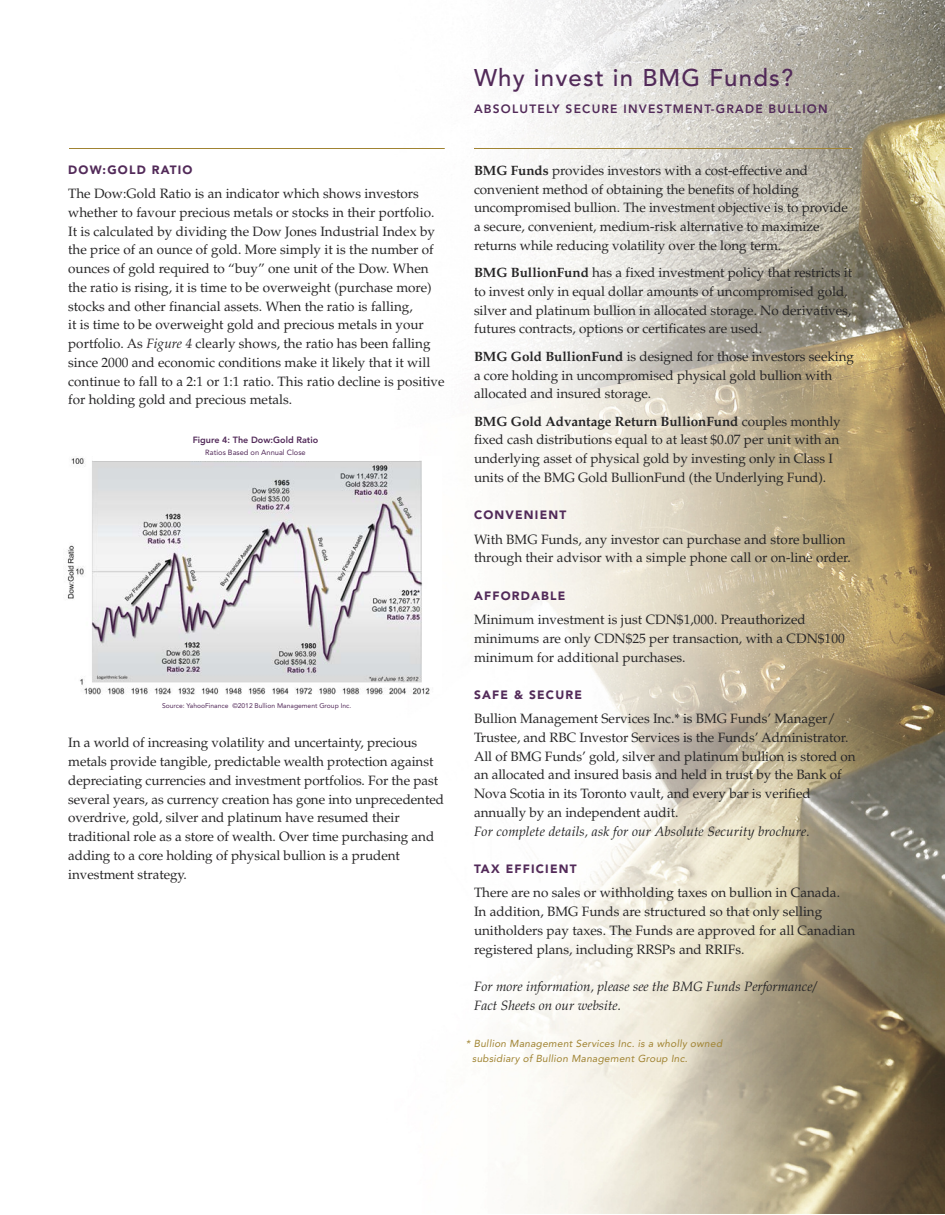
<style>
.page{position:relative;width:945px;height:1215px;background:#fff}
.page>*{position:absolute;margin:0;border:0;box-sizing:border-box;transform-origin:0 0}
.t1{font:500 24px "Avenir LT Std";letter-spacing:.05em;color:#522a59}
.t2{font:13.5px/18.8px "Palatino LT Std";letter-spacing:-.005em;color:#272627}
.t3{font:italic 13.5px/18.8px "Palatino LT Std";color:#272627}
.t4{font:900 12px "Avenir LT Std";letter-spacing:.1em;color:#522a59}
.t5{font:800 12px "Avenir LT Std";letter-spacing:.1em;color:#522a59}
.t6{font:italic 10.2px/15px "Avenir LT Std";letter-spacing:.025em;color:#a08331}
.t7{font:800 9px "Avenir LT Std";color:#522a59}
.t8{font:7.5px "Avenir LT Std";color:#522a59}
.t9{font:6.75px "Avenir LT Std";color:#522a59}
.s1{font-style:italic}
.s2{font-weight:700}
</style>
<div class="page">
<img style="left:86px;top:0;width:859px;height:1213px">
<hr style="left:474px;top:148px;width:378px;height:1px;background:#a08331">
<hr style="left:69px;top:148px;width:376px;height:1px;background:#a08331">
<div style="left:55px;top:456px;width:387px;height:238px;background:#fff"></div>
<img style="left:67px;top:457px;width:363px;height:237px">
<div style="left:93px;top:436px;width:325px;height:24px;background:#fff"></div>
<p class="t4" style="left:68px;top:165px;width:126px">DOW:GOLD RATIO</p>
<p class="t2" style="left:68px;top:186px;width:378px">The Dow:Gold Ratio is an indicator which shows investors whether to favour precious metals or stocks in their portfolio.<br>It is calculated by dividing the Dow Jones Industrial Index by the price of an ounce of gold. More simply it is the number of ounces of gold required to “buy” one unit of the Dow. When the ratio is rising, it is time to be overweight (purchase more) stocks and other financial assets. When the ratio is falling,<br>it is time to be overweight gold and precious metals in your portfolio. As <span class="s1">Figure 4</span> clearly shows, the ratio has been falling since 2000 and economic conditions make it likely that it will continue to fall to a 2:1 or 1:1 ratio. This ratio decline is positive for holding gold and precious metals.</p>
<p class="t7" style="left:193px;top:436px;width:127px">Figure 4: The Dow:Gold Ratio</p>
<p class="t8" style="left:205px;top:449px;width:102px">Ratios Based on Annual Close</p>
<p class="t9" style="left:162px;top:703px;width:191px">Source: YahooFinance ©2012 Bullion Management Group Inc.</p>
<p class="t2" style="left:68px;top:735px;width:377px">In a world of increasing volatility and uncertainty, precious metals provide tangible, predictable wealth protection against depreciating currencies and investment portfolios. For the past several years, as currency creation has gone into unprecedented overdrive, gold, silver and platinum have resumed their traditional role as a store of wealth. Over time purchasing and adding to a core holding of physical bullion is a prudent investment strategy.</p>
<h1 class="t1" style="left:474px;top:68px;width:321px">Why invest in BMG Funds?</h1>
<p class="t5" style="left:474px;top:104px;width:355px">ABSOLUTELY SECURE INVESTMENT-GRADE BULLION</p>
<p class="t2" style="left:474px;top:162px;width:376px"><span class="s2">BMG Funds</span> provides investors with a cost-effective and convenient method of obtaining the benefits of holding uncompromised bullion. The investment objective is to provide a secure, convenient, medium-risk alternative to maximize returns while reducing volatility over the long term.</p>
<p class="t2" style="left:474px;top:265px;width:380px"><span class="s2">BMG BullionFund</span> has a fixed investment policy that restricts it to invest only in equal dollar amounts of uncompromised gold, silver and platinum bullion in allocated storage. No derivatives, futures contracts, options or certificates are used.</p>
<p class="t2" style="left:474px;top:348px;width:382px"><span class="s2">BMG Gold BullionFund</span> is designed for those investors seeking a core holding in uncompromised physical gold bullion with allocated and insured storage.</p>
<p class="t2" style="left:474px;top:413px;width:368px"><span class="s2">BMG Gold Advantage Return BullionFund</span> couples monthly fixed cash distributions equal to at least $0.07 per unit with an underlying asset of physical gold by investing only in Class I units of the BMG Gold BullionFund (the Underlying Fund).</p>
<p class="t4" style="left:474px;top:510px;width:94px">CONVENIENT</p>
<p class="t2" style="left:474px;top:531px;width:378px">With BMG Funds, any investor can purchase and store bullion through their advisor with a simple phone call or on-line order.</p>
<p class="t4" style="left:474px;top:591px;width:93px">AFFORDABLE</p>
<p class="t2" style="left:474px;top:612px;width:372px">Minimum investment is just CDN$1,000. Preauthorized minimums are only CDN$25 per transaction, with a CDN$100 minimum for additional purchases.</p>
<p class="t4" style="left:474px;top:690px;width:109px">SAFE &amp; SECURE</p>
<p class="t2" style="left:474px;top:711px;width:383px">Bullion Management Services Inc.* is BMG Funds’ Manager/ Trustee, and RBC Investor Services is the Funds’ Administrator.<br>All of BMG Funds’ gold, silver and platinum bullion is stored on an allocated and insured basis and held in trust by the Bank of Nova Scotia in its Toronto vault, and every bar is verified annually by an independent audit.</p>
<p class="t3" style="left:474px;top:823px;width:337px">For complete details, ask for our Absolute Security brochure.</p>
<p class="t4" style="left:474px;top:864px;width:104px">TAX EFFICIENT</p>
<p class="t2" style="left:474px;top:885px;width:383px">There are no sales or withholding taxes on bullion in Canada.<br>In addition, BMG Funds are structured so that only selling unitholders pay taxes. The Funds are approved for all Canadian registered plans, including RRSPs and RRIFs.</p>
<p class="t3" style="left:474px;top:979px;width:344px">For more information, please see the BMG Funds Performance/<br>Fact Sheets on our website.</p>
<p class="t6" style="left:472px;top:1037px;width:252px;text-indent:-6px">* Bullion Management Services Inc. is a wholly owned subsidiary of Bullion Management Group Inc.</p>
</div>
